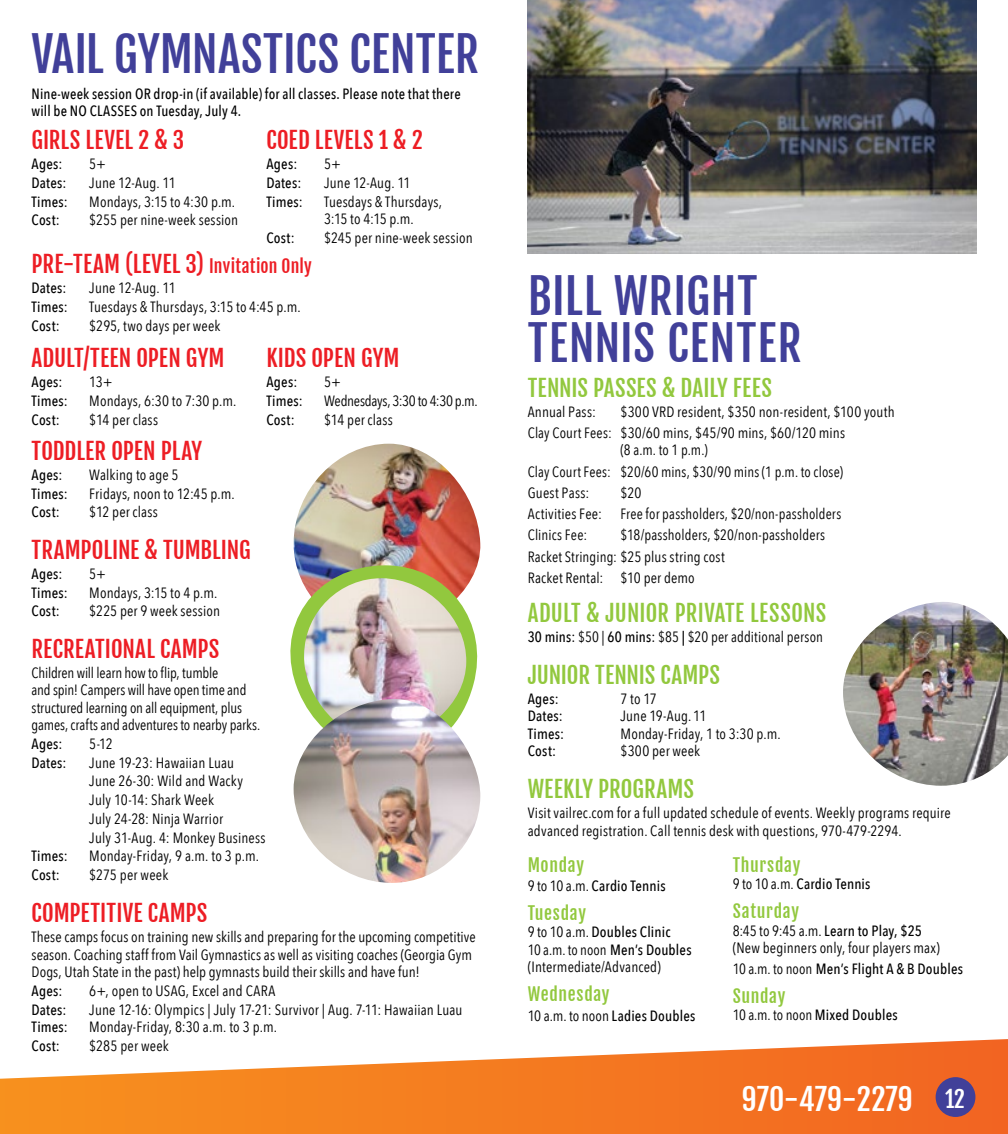
<style>
.page{position:relative;width:1008px;height:1134px;background:#fff}
.page>*{position:absolute;margin:0;border:0;box-sizing:border-box;transform-origin:0 0}
.t1{font:47.25px/47.2px "Fjalla One";letter-spacing:.005em;color:#414099}
.t2{font:29.75px "Fjalla One";color:#fff}
.t3{font:22.75px "Fjalla One";letter-spacing:.01em;color:#ed1d24}
.t4{font:22.75px "Fjalla One";letter-spacing:.01em;color:#92c83e}
.t5{font:22.75px "Fjalla One";color:#fff}
.t6{font:17.5px "Fjalla One";letter-spacing:.035em;color:#92c83e}
.t7{font:14.88px/17.5px "Avenir Next Condensed";letter-spacing:.005em;color:#000}
.t8{font:500 14.88px/17.5px "Avenir Next Condensed";letter-spacing:.015em;color:#000}
.t9{font:14.88px "Avenir Next Condensed";letter-spacing:-.02em;color:#000}
.s1{font-size:17.5px}
.s2{font-weight:500}
.s3{font-weight:400}
</style>
<div class="page">
<svg style="left:0;top:1039px;width:1008px;height:95px"></svg>
<div style="left:936px;top:1077px;width:39px;height:40px;background:#414099;border-radius:50%"></div>
<img style="left:294px;top:444px;width:187px;height:121px">
<img style="left:528px;top:0;width:448px;height:253px">
<img style="left:843px;top:602px;width:165px;height:184px">
<img style="left:290px;top:565px;width:188px;height:134px">
<img style="left:294px;top:699px;width:187px;height:184px">
<h1 class="t1" style="left:32px;top:31px;width:449px">VAIL GYMNASTICS CENTER</h1>
<p class="t8" style="left:32px;top:85px;width:431px">Nine-week session OR drop-in (if available) for all classes. Please note that there will be NO CLASSES on Tuesday, July 4.</p>
<h3 class="t3" style="left:32px;top:126px;width:154px">GIRLS LEVEL 2 &amp; 3</h3>
<p class="t8" style="left:32px;top:155px;width:32px">Ages:</p>
<p class="t7" style="left:89px;top:154px;width:18px">5+</p>
<p class="t8" style="left:32px;top:174px;width:36px">Dates:</p>
<p class="t7" style="left:89px;top:173px;width:88px">June 12-Aug. 11</p>
<p class="t8" style="left:32px;top:193px;width:38px">Times:</p>
<p class="t7" style="left:89px;top:192px;width:147px">Mondays, 3:15 to 4:30 p.m.</p>
<p class="t8" style="left:32px;top:211px;width:30px">Cost:</p>
<p class="t7" style="left:89px;top:211px;width:150px">$255 per nine-week session</p>
<h3 class="t3" style="left:266px;top:126px;width:158px">COED LEVELS 1 &amp; 2</h3>
<p class="t8" style="left:266px;top:155px;width:32px">Ages:</p>
<p class="t7" style="left:324px;top:154px;width:18px">5+</p>
<p class="t8" style="left:266px;top:174px;width:36px">Dates:</p>
<p class="t7" style="left:324px;top:173px;width:88px">June 12-Aug. 11</p>
<p class="t8" style="left:266px;top:193px;width:38px">Times:</p>
<p class="t7" style="left:324px;top:192px;width:119px">Tuesdays &amp; Thursdays,<br>3:15 to 4:15 p.m.</p>
<p class="t8" style="left:266px;top:229px;width:30px">Cost:</p>
<p class="t7" style="left:324px;top:228px;width:150px">$245 per nine-week session</p>
<h3 class="t3" style="left:32px;top:250px;width:282px">PRE-TEAM (LEVEL 3) <span class="s1">Invitation Only</span></h3>
<p class="t8" style="left:32px;top:279px;width:36px">Dates:</p>
<p class="t7" style="left:89px;top:279px;width:88px">June 12-Aug. 11</p>
<p class="t8" style="left:32px;top:298px;width:38px">Times:</p>
<p class="t7" style="left:89px;top:297px;width:213px">Tuesdays &amp; Thursdays, 3:15 to 4:45 p.m.</p>
<p class="t8" style="left:32px;top:317px;width:30px">Cost:</p>
<p class="t7" style="left:89px;top:316px;width:133px">$295, two days per week</p>
<h3 class="t3" style="left:32px;top:345px;width:195px">ADULT/TEEN OPEN GYM</h3>
<p class="t8" style="left:32px;top:374px;width:32px">Ages:</p>
<p class="t7" style="left:89px;top:373px;width:25px">13+</p>
<p class="t8" style="left:32px;top:392px;width:38px">Times:</p>
<p class="t7" style="left:89px;top:392px;width:149px">Mondays, 6:30 to 7:30 p.m.</p>
<p class="t8" style="left:32px;top:411px;width:30px">Cost:</p>
<p class="t7" style="left:89px;top:410px;width:70px">$14 per class</p>
<h3 class="t3" style="left:266px;top:345px;width:135px">KIDS OPEN GYM</h3>
<p class="t8" style="left:266px;top:374px;width:32px">Ages:</p>
<p class="t7" style="left:324px;top:373px;width:18px">5+</p>
<p class="t8" style="left:266px;top:392px;width:38px">Times:</p>
<p class="t9" style="left:324px;top:388px;width:155px">Wednesdays, 3:30 to 4:30 p.m.</p>
<p class="t8" style="left:266px;top:411px;width:30px">Cost:</p>
<p class="t7" style="left:324px;top:410px;width:70px">$14 per class</p>
<h3 class="t3" style="left:32px;top:437px;width:172px">TODDLER OPEN PLAY</h3>
<p class="t8" style="left:32px;top:466px;width:32px">Ages:</p>
<p class="t7" style="left:89px;top:465px;width:91px">Walking to age 5</p>
<p class="t8" style="left:32px;top:485px;width:38px">Times:</p>
<p class="t7" style="left:89px;top:484px;width:147px">Fridays, noon to 12:45 p.m.</p>
<p class="t8" style="left:32px;top:503px;width:30px">Cost:</p>
<p class="t7" style="left:89px;top:503px;width:70px">$12 per class</p>
<h3 class="t3" style="left:32px;top:536px;width:221px">TRAMPOLINE &amp; TUMBLING</h3>
<p class="t8" style="left:32px;top:565px;width:32px">Ages:</p>
<p class="t7" style="left:89px;top:565px;width:18px">5+</p>
<p class="t8" style="left:32px;top:584px;width:38px">Times:</p>
<p class="t7" style="left:89px;top:583px;width:130px">Mondays, 3:15 to 4 p.m.</p>
<p class="t8" style="left:32px;top:602px;width:30px">Cost:</p>
<p class="t7" style="left:89px;top:601px;width:132px">$225 per 9 week session</p>
<h3 class="t3" style="left:32px;top:635px;width:190px">RECREATIONAL CAMPS</h3>
<p class="t7" style="left:32px;top:663px;width:230px">Children will learn how to flip, tumble<br>and spin! Campers will have open time and structured learning on all equipment, plus games, crafts and adventures to nearby parks.</p>
<p class="t8" style="left:32px;top:735px;width:32px">Ages:</p>
<p class="t7" style="left:89px;top:734px;width:25px">5-12</p>
<p class="t8" style="left:32px;top:754px;width:36px">Dates:</p>
<p class="t7" style="left:89px;top:752px;width:178px;line-height:18.7px">June 19-23: Hawaiian Luau<br>June 26-30: Wild and Wacky<br>July 10-14: Shark Week<br>July 24-28: Ninja Warrior<br>July 31-Aug. 4: Monkey Business</p>
<p class="t8" style="left:32px;top:847px;width:38px">Times:</p>
<p class="t7" style="left:89px;top:847px;width:171px">Monday-Friday, 9 a.m. to 3 p.m.</p>
<p class="t8" style="left:32px;top:866px;width:30px">Cost:</p>
<p class="t7" style="left:89px;top:866px;width:80px">$275 per week</p>
<h3 class="t3" style="left:32px;top:899px;width:177px">COMPETITIVE CAMPS</h3>
<p class="t7" style="left:32px;top:928px;width:446px">These camps focus on training new skills and preparing for the upcoming competitive season. Coaching staff from Vail Gymnastics as well as visiting coaches (Georgia Gym<br>Dogs, Utah State in the past) help gymnasts build their skills and have fun!</p>
<p class="t8" style="left:32px;top:982px;width:32px">Ages:</p>
<p class="t7" style="left:89px;top:981px;width:188px">6+, open to USAG, Excel and CARA</p>
<p class="t8" style="left:32px;top:1001px;width:36px">Dates:</p>
<p class="t7" style="left:89px;top:1000px;width:375px">June 12-16: Olympics | July 17-21: Survivor | Aug. 7-11: Hawaiian Luau</p>
<p class="t8" style="left:32px;top:1018px;width:38px">Times:</p>
<p class="t7" style="left:89px;top:1018px;width:189px">Monday-Friday, 8:30 a.m. to 3 p.m.</p>
<p class="t8" style="left:32px;top:1037px;width:30px">Cost:</p>
<p class="t7" style="left:89px;top:1036px;width:81px">$285 per week</p>
<h1 class="t1" style="left:528px;top:273px;width:275px">BILL WRIGHT<br>TENNIS CENTER</h1>
<h3 class="t4" style="left:528px;top:374px;width:246px">TENNIS PASSES &amp; DAILY FEES</h3>
<p class="t7" style="left:528px;top:402px;width:70px">Annual Pass:</p>
<p class="t7" style="left:528px;top:400px;width:368px;line-height:21.3px;text-indent:93px">$300 VRD resident, $350 non-resident, $100 youth<br>Clay Court Fees: $30/60 mins, $45/90 mins, $60/120 mins</p>
<p class="t7" style="left:528px;top:439px;width:317px;line-height:21.3px;text-indent:93px">(8 a.m. to 1 p.m.)<br>Clay Court Fees: $20/60 mins, $30/90 mins (1 p.m. to close)<br>Guest Pass:</p>
<p class="t7" style="left:528px;top:481px;width:315px;line-height:21.3px;text-indent:93px">$20<br>Activities Fee: Free for passholders, $20/non-passholders<br>Clinics Fee:</p>
<p class="t7" style="left:528px;top:524px;width:299px;line-height:21.3px;text-indent:93px">$18/passholders, $20/non-passholders<br>Racket Stringing: $25 plus string cost<br>Racket Rental: $10 per demo</p>
<h3 class="t4" style="left:528px;top:599px;width:300px">ADULT &amp; JUNIOR PRIVATE LESSONS</h3>
<p class="t7" style="left:528px;top:627px;width:297px"><span class="s2">30 mins:</span> $50 | <span class="s2">60 mins:</span> $85 <span class="s2">|</span> $20 per additional person</p>
<h3 class="t4" style="left:528px;top:661px;width:194px">JUNIOR TENNIS CAMPS</h3>
<p class="t8" style="left:528px;top:690px;width:32px">Ages:</p>
<p class="t7" style="left:621px;top:689px;width:38px">7 to 17</p>
<p class="t8" style="left:528px;top:707px;width:36px">Dates:</p>
<p class="t7" style="left:621px;top:706px;width:87px">June 19-Aug. 11</p>
<p class="t8" style="left:528px;top:725px;width:38px">Times:</p>
<p class="t7" style="left:621px;top:724px;width:162px">Monday-Friday, 1 to 3:30 p.m.</p>
<p class="t8" style="left:528px;top:742px;width:30px">Cost:</p>
<p class="t7" style="left:621px;top:741px;width:81px">$300 per week</p>
<h3 class="t4" style="left:528px;top:775px;width:168px">WEEKLY PROGRAMS</h3>
<p class="t7" style="left:528px;top:803px;width:425px">Visit vailrec.com for a full updated schedule of events. Weekly programs require advanced registration. Call tennis desk with questions, 970-479-2294.</p>
<p class="t6" style="left:528px;top:854px;width:58px">Monday</p>
<p class="t8" style="left:528px;top:877px;width:139px"><span class="s3">9 to 10 a.m.</span> Cardio Tennis</p>
<p class="t6" style="left:528px;top:902px;width:60px">Tuesday</p>
<p class="t7" style="left:528px;top:923px;width:165px">9 to 10 a.m. <span class="s2">Doubles Clinic<br></span>10 a.m. to noon <span class="s2">Men’s Doubles </span>(Intermediate/Advanced)</p>
<p class="t6" style="left:528px;top:984px;width:83px">Wednesday</p>
<p class="t8" style="left:528px;top:1007px;width:169px"><span class="s3">10 a.m. to noon</span> Ladies Doubles</p>
<p class="t6" style="left:733px;top:854px;width:69px">Thursday</p>
<p class="t8" style="left:733px;top:875px;width:139px"><span class="s3">9 to 10 a.m.</span> Cardio Tennis</p>
<p class="t6" style="left:733px;top:901px;width:68px">Saturday</p>
<p class="t7" style="left:733px;top:921px;width:209px">8:45 to 9:45 a.m. <span class="s2">Learn to Play, $25 </span>(New beginners only, four players max)</p>
<p class="t8" style="left:733px;top:960px;width:232px"><span class="s3">10 a.m. to noon</span> Men’s Flight A &amp; B Doubles</p>
<p class="t6" style="left:733px;top:985px;width:54px">Sunday</p>
<p class="t7" style="left:733px;top:1006px;width:167px">10 a.m. to noon <span class="s2">Mixed Doubles</span></p>
<h2 class="t2" style="left:742px;top:1081px;width:173px">970-479-2279</h2>
<h3 class="t5" style="left:945px;top:1085px;width:21px">12</h3>
</div>
